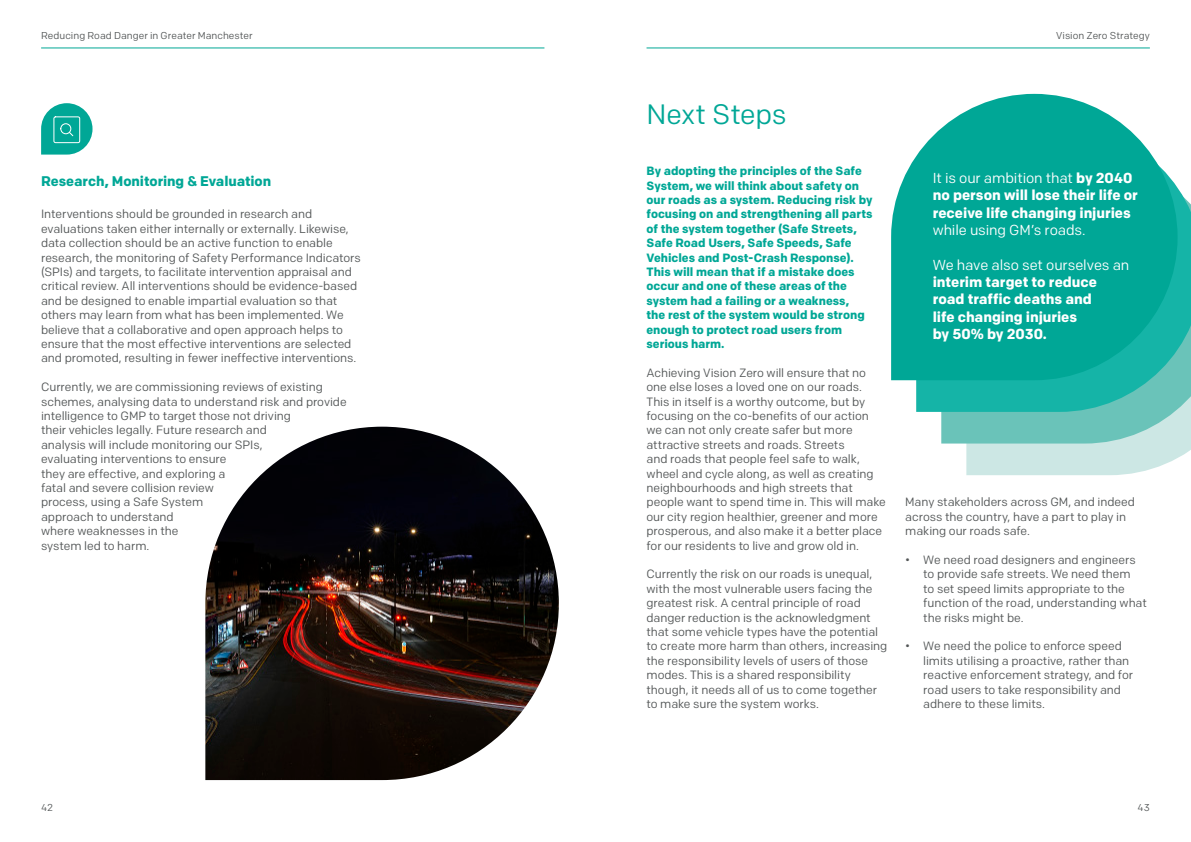
<style>
.page{position:relative;width:1191px;height:842px;background:#fff}
.page>*{position:absolute;margin:0;border:0;box-sizing:border-box;transform-origin:0 0}
.t1{font:28px "Colfax";letter-spacing:-.01em;color:#00a796}
.t2{font:700 14.4px/17.3px "Colfax";letter-spacing:-.005em;color:#fff}
.t3{font:700 14px "Colfax";letter-spacing:-.005em;color:#00a796}
.t4{font:12px/14.4px "Colfax";letter-spacing:-.005em;color:#525556}
.t5{font:700 12px/14.4px "Colfax";letter-spacing:-.005em;color:#00a796}
.t6{font:10px "Colfax";letter-spacing:.005em;color:#525556}
.s1{font-weight:400}
</style>
<div class="page">
<hr style="left:41px;top:48px;width:503px;height:1px;background:#00a796">
<hr style="left:646px;top:48px;width:503px;height:1px;background:#00a796">
<svg style="left:966px;top:443px;width:225px;height:32px;background:#cfe8e6"></svg>
<svg style="left:41px;top:103px;width:51px;height:52px;background:#37baac"></svg>
<img style="left:205px;top:427px;width:354px;height:353px">
<svg style="left:941px;top:412px;width:250px;height:31px;background:#7bc9c0"></svg>
<svg style="left:916px;top:187px;width:275px;height:225px;background:#2db8ac"></svg>
<svg style="left:891px;top:94px;width:286px;height:286px;background:#1cb0a1"></svg>
<p class="t6" style="left:41px;top:29px;width:213px">Reducing Road Danger in Greater Manchester</p>
<p class="t6" style="left:1056px;top:29px;width:95px">Vision Zero Strategy</p>
<p class="t1" style="left:646px;top:97px;width:142px">Next Steps</p>
<p class="t3" style="left:41px;top:172px;width:232px">Research, Monitoring &amp; Evaluation</p>
<p class="t4" style="left:41px;top:207px;width:321px">Interventions should be grounded in research and evaluations taken either internally or externally. Likewise, data collection should be an active function to enable research, the monitoring of Safety Performance Indicators (SPIs) and targets, to facilitate intervention appraisal and critical review. All interventions should be evidence-based and be designed to enable impartial evaluation so that others may learn from what has been implemented. We believe that a collaborative and open approach helps to ensure that the most effective interventions are selected and promoted, resulting in fewer ineffective interventions.</p>
<p class="t4" style="left:41px;top:380px;width:307px">Currently, we are commissioning reviews of existing schemes, analysing data to understand risk and provide intelligence to GMP to target those not driving<br>their vehicles legally. Future research and<br>analysis will include monitoring our SPIs,<br>evaluating interventions to ensure<br>they are effective, and exploring a<br>fatal and severe collision review<br>process, using a Safe System<br>approach to understand<br>where weaknesses in the<br>system led to harm.</p>
<p class="t5" style="left:646px;top:164px;width:227px">By adopting the principles of the Safe System, we will think about safety on our roads as a system. Reducing risk by focusing on and strengthening all parts of the system together (Safe Streets, Safe Road Users, Safe Speeds, Safe Vehicles and Post-Crash Response).<br>This will mean that if a mistake does occur and one of these areas of the system had a failing or a weakness,<br>the rest of the system would be strong enough to protect road users from serious harm.</p>
<p class="t4" style="left:646px;top:365px;width:241px">Achieving Vision Zero will ensure that no one else loses a loved one on our roads.<br>This in itself is a worthy outcome, but by focusing on the co-benefits of our action we can not only create safer but more attractive streets and roads. Streets<br>and roads that people feel safe to walk, wheel and cycle along, as well as creating neighbourhoods and high streets that people want to spend time in. This will make our city region healthier, greener and more prosperous, and also make it a better place for our residents to live and grow old in.</p>
<p class="t4" style="left:646px;top:567px;width:242px">Currently the risk on our roads is unequal, with the most vulnerable users facing the greatest risk. A central principle of road danger reduction is the acknowledgment that some vehicle types have the potential to create more harm than others, increasing the responsibility levels of users of those modes. This is a shared responsibility though, it needs all of us to come together to make sure the system works.</p>
<p class="t2" style="left:932px;top:169px;width:207px"><span class="s1">It is our ambition that</span> by 2040 no person will lose their life or receive life changing injuries <span class="s1">while using GM’s roads.</span></p>
<p class="t2" style="left:932px;top:256px;width:198px"><span class="s1">We have also set ourselves an </span>interim target to reduce road traffic deaths and<br>life changing injuries<br>by 50% by 2030.</p>
<p class="t4" style="left:905px;top:495px;width:231px">Many stakeholders across GM, and indeed across the country, have a part to play in making our roads safe.</p>
<p class="t4" style="left:923px;top:553px;width:225px;text-indent:-18px">• We need road designers and engineers to provide safe streets. We need them<br>to set speed limits appropriate to the function of the road, understanding what the risks might be.</p>
<p class="t4" style="left:923px;top:639px;width:211px;text-indent:-18px">• We need the police to enforce speed limits utilising a proactive, rather than reactive enforcement strategy, and for road users to take responsibility and adhere to these limits.</p>
<p class="t6" style="left:41px;top:801px;width:13px">42</p>
<p class="t6" style="left:1137px;top:801px;width:14px">43</p>
</div>
